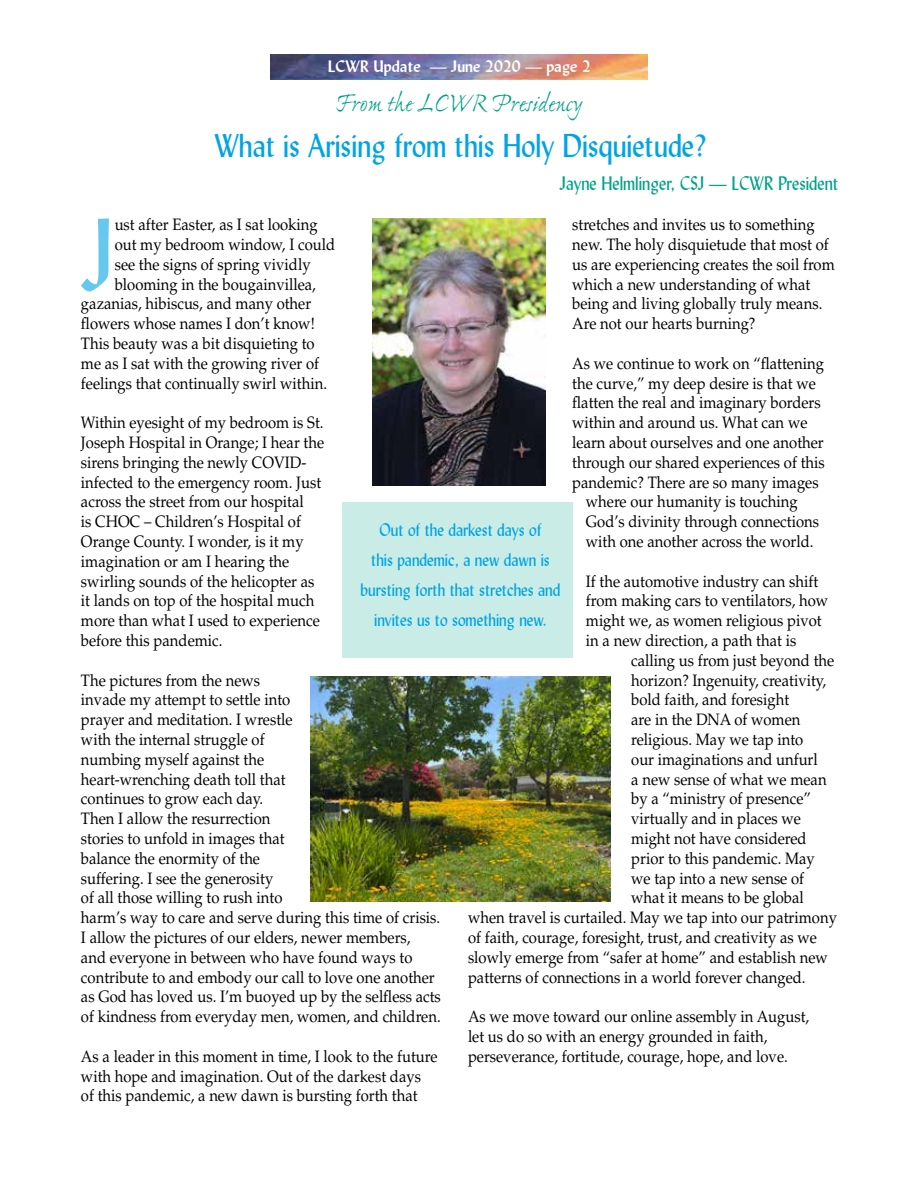
<style>
.page{position:relative;width:918px;height:1188px;background:#fff}
.page>*{position:absolute;margin:0;border:0;box-sizing:border-box;transform-origin:0 0}
.t1{font:100.35px "Lydian BT";color:#66c8ef;scale:.9 1}
.t2{font:33px "Lydian BT";color:#00a4e4;scale:.9 1}
.t3{font:27px "Ex Ponto Pro";color:#00a389}
.t4{font:19.5px "Lydian BT";color:#00a389;scale:.9 1}
.t5{font:18px/30px "Lydian BT";color:#00a4e4;text-align:center;scale:.9 1}
.t6{font:16.5px/19.8px "Palatino LT Std";color:#000;scale:.9 1}
.t7{font:700 16.5px "Lydian BT";color:#fff}
</style>
<div class="page">
<img style="left:271px;top:54px;width:377px;height:26px">
<img style="left:372px;top:218px;width:173px;height:268px">
<div style="left:342px;top:503px;width:230px;height:155px;background:#c9ece6"></div>
<img style="left:310px;top:676px;width:301px;height:226px">
<p class="t7" style="left:328px;top:56px;width:265px">LCWR Update — June 2020 — page 2</p>
<h3 class="t3" style="left:335px;top:86px;width:249px">From the LCWR Presidency</h3>
<h2 class="t2" style="left:214px;top:125px;width:548px">What is Arising from this Holy Disquietude?</h2>
<p class="t4" style="left:560px;top:172px;width:311px">Jayne Helmlinger, CSJ — LCWR President</p>
<h1 class="t1" style="left:81px;top:193px;width:39px">J</h1>
<p class="t6" style="left:115px;top:215px;width:227px">ust after Easter, as I sat looking</p>
<p class="t6" style="left:572px;top:215px;width:293px">stretches and invites us to something new. The holy disquietude that most of us are experiencing creates the soil from which a new understanding of what being and living globally truly means.<br>Are not our hearts burning?</p>
<p class="t6" style="left:572px;top:354px;width:281px">As we continue to work on “flattening</p>
<p class="t6" style="left:572px;top:373px;width:272px">the curve,” my deep desire is that we</p>
<p class="t6" style="left:572px;top:393px;width:278px">flatten the real and imaginary borders</p>
<p class="t6" style="left:572px;top:413px;width:263px">within and around us. What can we</p>
<p class="t6" style="left:572px;top:433px;width:281px">learn about ourselves and one another</p>
<p class="t6" style="left:572px;top:453px;width:282px">through our shared experiences of this</p>
<p class="t6" style="left:572px;top:472px;width:275px">pandemic? There are so many images</p>
<p class="t6" style="left:586px;top:492px;width:237px">where our humanity is touching</p>
<p class="t6" style="left:586px;top:512px;width:261px">God’s divinity through connections</p>
<p class="t6" style="left:586px;top:532px;width:254px">with one another across the world.</p>
<p class="t6" style="left:586px;top:571px;width:271px">If the automotive industry can shift from making cars to ventilators, how might we, as women religious pivot in a new direction, a path that is</p>
<p class="t6" style="left:631px;top:651px;width:227px">calling us from just beyond the</p>
<p class="t6" style="left:631px;top:670px;width:218px">horizon? Ingenuity, creativity,</p>
<p class="t6" style="left:631px;top:690px;width:177px">bold faith, and foresight</p>
<p class="t6" style="left:631px;top:710px;width:190px">are in the DNA of women</p>
<p class="t6" style="left:631px;top:730px;width:193px">religious. May we tap into</p>
<p class="t6" style="left:631px;top:750px;width:209px">our imaginations and unfurl</p>
<p class="t6" style="left:631px;top:769px;width:219px">a new sense of what we mean</p>
<p class="t6" style="left:631px;top:789px;width:201px">by a “ministry of presence”</p>
<p class="t6" style="left:631px;top:809px;width:190px">virtually and in places we</p>
<p class="t6" style="left:631px;top:829px;width:196px">might not have considered</p>
<p class="t6" style="left:631px;top:849px;width:206px">prior to this pandemic. May</p>
<p class="t6" style="left:631px;top:868px;width:194px">we tap into a new sense of</p>
<p class="t6" style="left:631px;top:888px;width:193px">what it means to be global</p>
<p class="t6" style="left:468px;top:908px;width:411px">when travel is curtailed. May we tap into our patrimony</p>
<p class="t6" style="left:468px;top:928px;width:389px">of faith, courage, foresight, trust, and creativity as we</p>
<p class="t6" style="left:468px;top:948px;width:401px">slowly emerge from “safer at home” and establish new</p>
<p class="t6" style="left:468px;top:967px;width:377px">patterns of connections in a world forever changed.</p>
<p class="t6" style="left:468px;top:1007px;width:381px">As we move toward our online assembly in August, let us do so with an energy grounded in faith, perseverance, fortitude, courage, hope, and love.</p>
<p class="t6" style="left:115px;top:235px;width:246px">out my bedroom window, I could</p>
<p class="t6" style="left:115px;top:255px;width:219px">see the signs of spring vividly</p>
<p class="t6" style="left:115px;top:274px;width:225px">blooming in the bougainvillea,</p>
<p class="t6" style="left:81px;top:294px;width:257px">gazanias, hibiscus, and many other</p>
<p class="t6" style="left:81px;top:314px;width:261px">flowers whose names I don’t know!</p>
<p class="t6" style="left:81px;top:334px;width:261px">This beauty was a bit disquieting to</p>
<p class="t6" style="left:81px;top:354px;width:266px">me as I sat with the growing river of</p>
<p class="t6" style="left:81px;top:373px;width:275px">feelings that continually swirl within.</p>
<p class="t6" style="left:81px;top:413px;width:272px">Within eyesight of my bedroom is St.<br>Joseph Hospital in Orange; I hear the sirens bringing the newly COVID&shy;infected to the emergency room. Just across the street from our hospital<br>is CHOC – Children’s Hospital of Orange County. I wonder, is it my imagination or am I hearing the swirling sounds of the helicopter as it lands on top of the hospital much more than what I used to experience before this pandemic.</p>
<p class="t6" style="left:81px;top:670px;width:401px">The pictures from the news<br>invade my attempt to settle into<br>prayer and meditation. I wrestle<br>with the internal struggle of<br>numbing myself against the<br>heart-wrenching death toll that<br>continues to grow each day.<br>Then I allow the resurrection<br>stories to unfold in images that<br>balance the enormity of the<br>suffering. I see the generosity<br>of all those willing to rush into<br>harm’s way to care and serve during this time of crisis.<br>I allow the pictures of our elders, newer members,<br>and everyone in between who have found ways to contribute to and embody our call to love one another as God has loved us. I’m buoyed up by the selfless acts of kindness from everyday men, women, and children.</p>
<p class="t6" style="left:81px;top:1047px;width:398px">As a leader in this moment in time, I look to the future with hope and imagination. Out of the darkest days of this pandemic, a new dawn is bursting forth that</p>
<p class="t5" style="left:361px;top:515px;width:224px">Out of the darkest days of<br>this pandemic, a new dawn is bursting forth that stretches and invites us to something new.</p>
</div>
